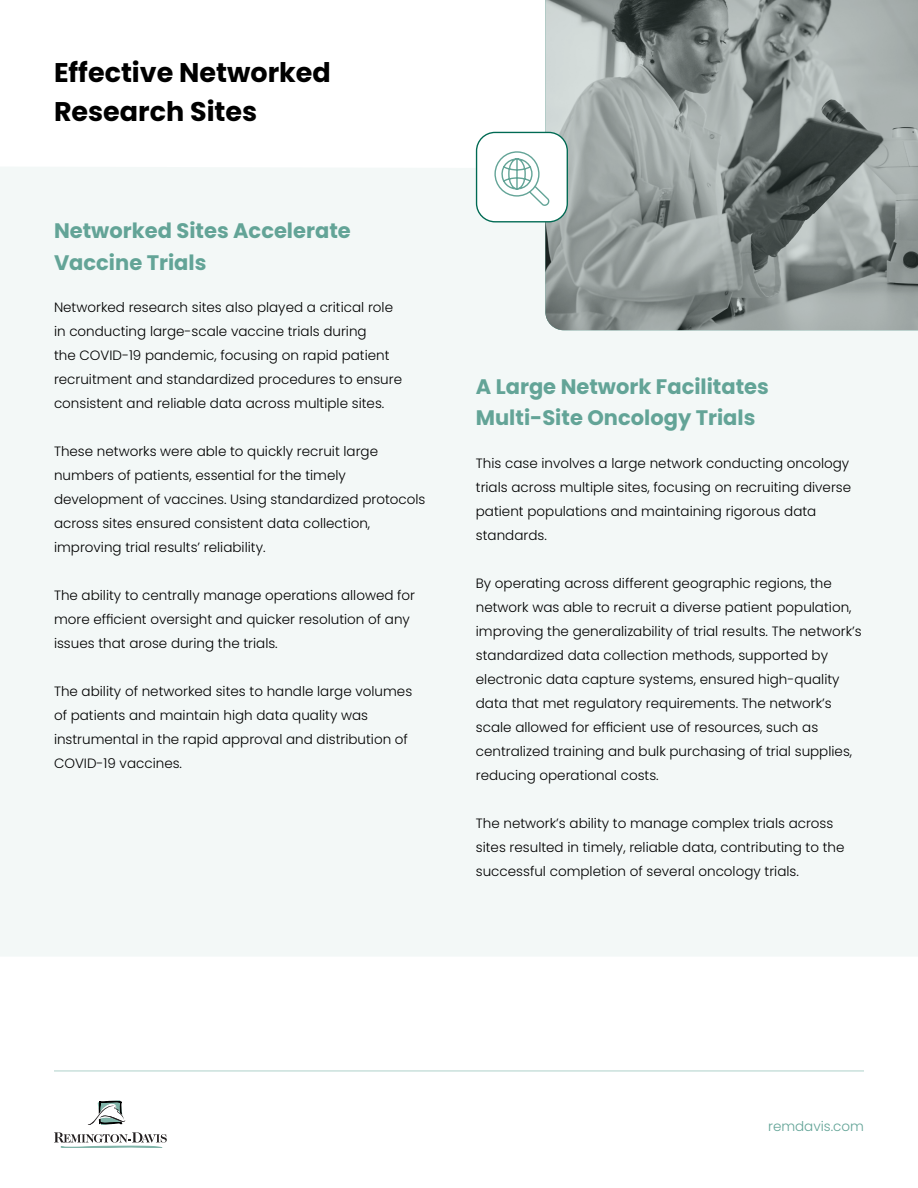
<style>
.page{position:relative;width:918px;height:1188px;background:#fff}
.page>*{position:absolute;margin:0;border:0;box-sizing:border-box;transform-origin:0 0}
.t1{font:700 27px/38.2px "Poppins";color:#000}
.t2{font:700 21px/31.5px "Poppins";color:#63a497}
.t3{font:300 13.5px/24px "Poppins";color:#000}
.t4{font:300 13.5px "Poppins";color:#63a497}
</style>
<div class="page">
<svg style="left:88px;top:1101px;width:37px;height:24px"></svg>
<svg style="left:54px;top:1132px;width:113px;height:16px"></svg>
<hr style="left:54px;top:1071px;width:810px;height:1px;background:#afd1ca">
<div style="left:0;top:166px;width:918px;height:790px;background:#f3f8f7"></div>
<img style="left:545px;top:0;width:373px;height:330px">
<div style="left:477px;top:132px;width:90px;height:90px;background:#fff;border-radius:19px"></div>
<div style="left:476px;top:132px;width:92px;height:90px;border:1px solid #006a53;border-radius:19px"></div>
<svg style="left:494px;top:151px;width:56px;height:55px"></svg>
<h1 class="t1" style="left:54px;top:54px;width:278px">Effective Networked<br>Research Sites</h1>
<h2 class="t2" style="left:54px;top:215px;width:298px">Networked Sites Accelerate<br>Vaccine Trials</h2>
<p class="t3" style="left:54px;top:296px;width:350px">Networked research sites also played a critical role in conducting large-scale vaccine trials during<br>the COVID-19 pandemic, focusing on rapid patient recruitment and standardized procedures to ensure consistent and reliable data across multiple sites.</p>
<p class="t3" style="left:54px;top:440px;width:373px">These networks were able to quickly recruit large numbers of patients, essential for the timely development of vaccines. Using standardized protocols across sites ensured consistent data collection, improving trial results’ reliability.</p>
<p class="t3" style="left:54px;top:584px;width:363px">The ability to centrally manage operations allowed for more efficient oversight and quicker resolution of any issues that arose during the trials.</p>
<p class="t3" style="left:54px;top:680px;width:360px">The ability of networked sites to handle large volumes of patients and maintain high data quality was instrumental in the rapid approval and distribution of COVID-19 vaccines.</p>
<h2 class="t2" style="left:476px;top:371px;width:295px">A Large Network Facilitates<br>Multi-Site Oncology Trials</h2>
<p class="t3" style="left:476px;top:451px;width:377px">This case involves a large network conducting oncology trials across multiple sites, focusing on recruiting diverse patient populations and maintaining rigorous data standards.</p>
<p class="t3" style="left:476px;top:571px;width:387px">By operating across different geographic regions, the network was able to recruit a diverse patient population, improving the generalizability of trial results. The network’s standardized data collection methods, supported by electronic data capture systems, ensured high-quality data that met regulatory requirements. The network’s scale allowed for efficient use of resources, such as centralized training and bulk purchasing of trial supplies, reducing operational costs.</p>
<p class="t3" style="left:476px;top:811px;width:370px">The network’s ability to manage complex trials across sites resulted in timely, reliable data, contributing to the successful completion of several oncology trials.</p>
<p class="t4" style="left:768px;top:1119px;width:97px">remdavis.com</p>
</div>
